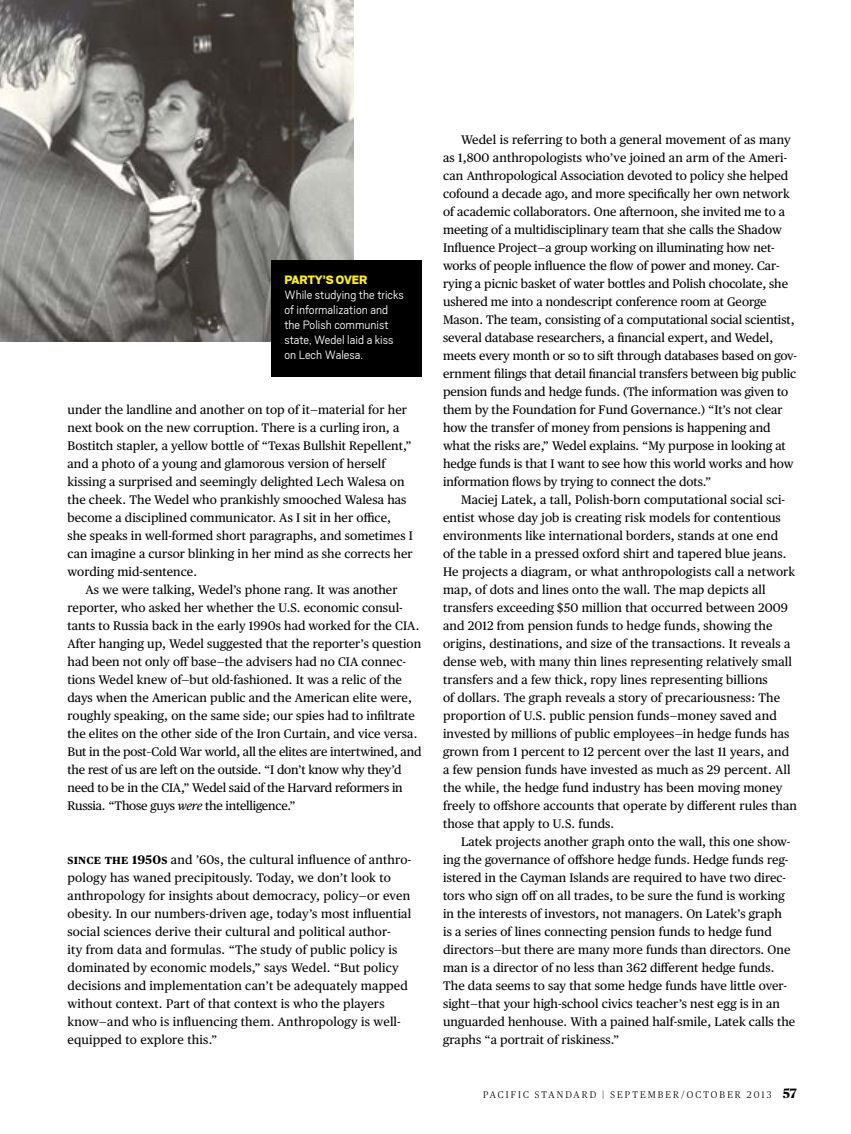
<style>
.page{position:relative;width:851px;height:1134px;background:#fff}
.page>*{position:absolute;margin:0;border:0;box-sizing:border-box;transform-origin:0 0}
.t1{font:300 13.5px/15px "Scout";color:#fff}
.t2{font:900 13.5px "Scout";color:#fff200}
.t3{font:12.3px/18px "Publico Text";letter-spacing:.005em;color:#000}
.t4{font:300 9.75px "Publico Headline";letter-spacing:.215em;color:#000}
.s1{font-style:italic}
.s2{font-weight:700}
.s3{font-weight:800;font-size:13.5px}
</style>
<div class="page">
<img style="left:0;top:0;width:354px;height:342px">
<div style="left:271px;top:260px;width:150px;height:116px;background:#000"></div>
<p class="t2" style="left:284px;top:271px;width:85px">PARTY’S OVER</p>
<p class="t1" style="left:284px;top:287px;width:121px">While studying the tricks of informalization and the Polish communist state, Wedel laid a kiss on Lech Walesa.</p>
<p class="t3" style="left:68px;top:400px;width:347px">under the landline and another on top of it—material for her next book on the new corruption. There is a curling iron, a Bostitch stapler, a yellow bottle of “Texas Bullshit Repellent,” and a photo of a young and glamorous version of herself kissing a surprised and seemingly delighted Lech Walesa on the cheek. The Wedel who prankishly smooched Walesa has become a disciplined communicator. As I sit in her office, she speaks in well-formed short paragraphs, and sometimes I can imagine a cursor blinking in her mind as she corrects her wording mid-sentence.</p>
<p class="t3" style="left:68px;top:580px;width:355px;text-indent:18px">As we were talking, Wedel’s phone rang. It was another reporter, who asked her whether the U.S. economic consul&shy;tants to Russia back in the early 1990s had worked for the CIA.<br>After hanging up, Wedel suggested that the reporter’s question had been not only off base—the advisers had no CIA connec&shy;tions Wedel knew of—but old-fashioned. It was a relic of the days when the American public and the American elite were, roughly speaking, on the same side; our spies had to infiltrate the elites on the other side of the Iron Curtain, and vice versa.<br>But in the post–Cold War world, all the elites are intertwined, and the rest of us are left on the outside. “I don’t know why they’d need to be in the CIA,” Wedel said of the Harvard reformers in Russia. “Those guys <span class="s1">were</span> the intelligence.”</p>
<p class="t3" style="left:68px;top:850px;width:345px"><span class="s2">SINCE THE 1950S</span> and ’60s, the cultural influence of anthro&shy;pology has waned precipitously. Today, we don’t look to anthropology for insights about democracy, policy—or even obesity. In our numbers-driven age, today’s most influential social sciences derive their cultural and political author-<br>ity from data and formulas. “The study of public policy is dominated by economic models,” says Wedel. “But policy decisions and implementation can’t be adequately mapped without context. Part of that context is who the players know—and who is influencing them. Anthropology is well&shy;equipped to explore this.”</p>
<p class="t3" style="left:443px;top:130px;width:355px;text-indent:18px">Wedel is referring to both a general movement of as many as 1,800 anthropologists who’ve joined an arm of the Ameri&shy;can Anthropological Association devoted to policy she helped cofound a decade ago, and more specifically her own network of academic collaborators. One afternoon, she invited me to a meeting of a multidisciplinary team that she calls the Shadow Influence Project—a group working on illuminating how net&shy;works of people influence the flow of power and money. Car&shy;rying a picnic basket of water bottles and Polish chocolate, she ushered me into a nondescript conference room at George Mason. The team, consisting of a computational social scientist, several database researchers, a financial expert, and Wedel, meets every month or so to sift through databases based on gov&shy;ernment filings that detail financial transfers between big public pension funds and hedge funds. (The information was given to them by the Foundation for Fund Governance.) “It’s not clear how the transfer of money from pensions is happening and what the risks are,” Wedel explains. “My purpose in looking at hedge funds is that I want to see how this world works and how information flows by trying to connect the dots.”</p>
<p class="t3" style="left:443px;top:490px;width:355px;text-indent:18px">Maciej Latek, a tall, Polish-born computational social sci&shy;entist whose day job is creating risk models for contentious environments like international borders, stands at one end<br>of the table in a pressed oxford shirt and tapered blue jeans.<br>He projects a diagram, or what anthropologists call a network map, of dots and lines onto the wall. The map depicts all transfers exceeding $50 million that occurred between 2009 and 2012 from pension funds to hedge funds, showing the origins, destinations, and size of the transactions. It reveals a dense web, with many thin lines representing relatively small transfers and a few thick, ropy lines representing billions<br>of dollars. The graph reveals a story of precariousness: The proportion of U.S. public pension funds—money saved and invested by millions of public employees—in hedge funds has grown from 1 percent to 12 percent over the last 11 years, and a few pension funds have invested as much as 29 percent. All the while, the hedge fund industry has been moving money freely to offshore accounts that operate by different rules than those that apply to U.S. funds.</p>
<p class="t3" style="left:443px;top:832px;width:354px;text-indent:18px">Latek projects another graph onto the wall, this one show&shy;ing the governance of offshore hedge funds. Hedge funds reg&shy;istered in the Cayman Islands are required to have two direc&shy;tors who sign off on all trades, to be sure the fund is working in the interests of investors, not managers. On Latek’s graph<br>is a series of lines connecting pension funds to hedge fund directors—but there are many more funds than directors. One man is a director of no less than 362 different hedge funds.<br>The data seems to say that some hedge funds have little over&shy;sight—that your high-school civics teacher’s nest egg is in an unguarded henhouse. With a pained half-smile, Latek calls the graphs “a portrait of riskiness.”</p>
<p class="t4" style="left:483px;top:1088px;width:315px">PACIFIC STANDARD | SEPTEMBER/OCTOBER 2013 <span class="s3">57</span></p>
</div>
